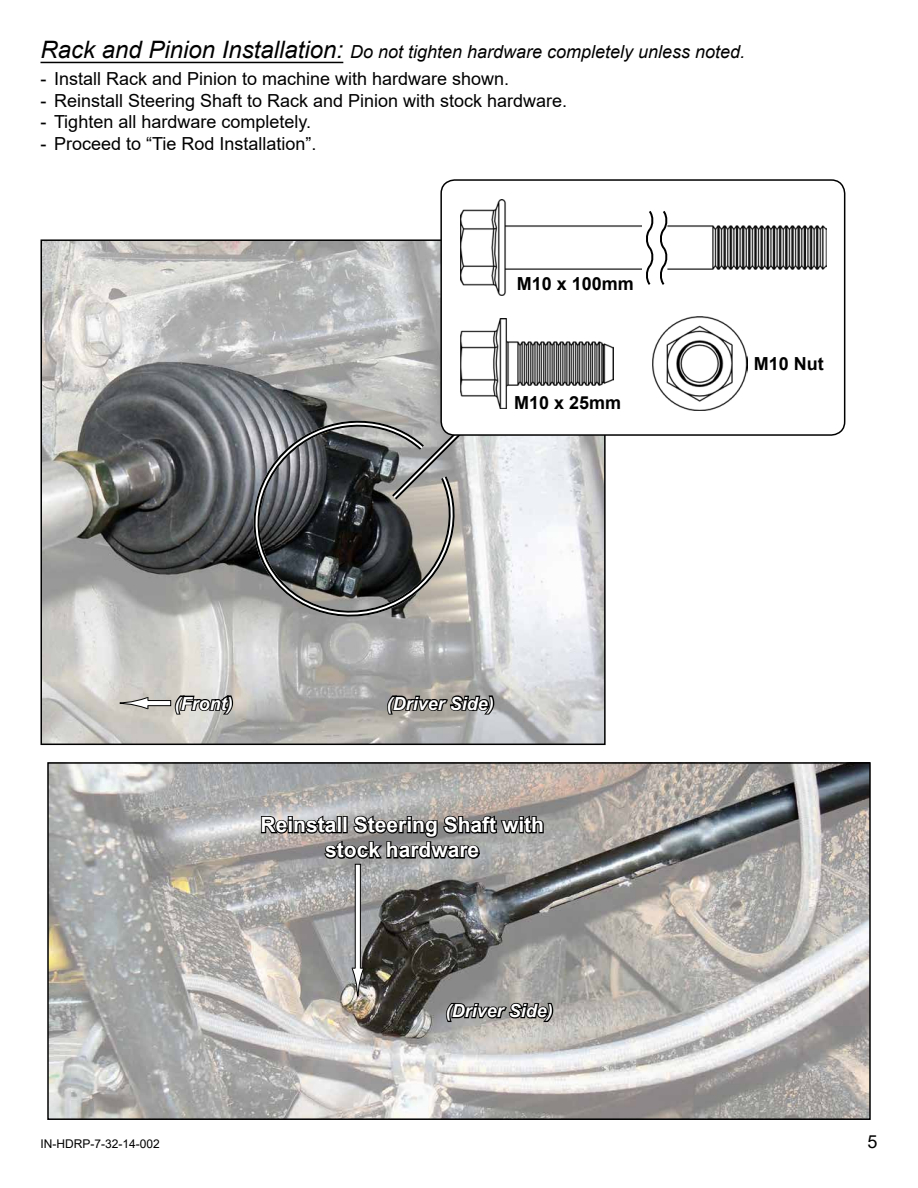
<style>
.page{position:relative;width:918px;height:1188px;background:#fff}
.page>*{position:absolute;margin:0;border:0;box-sizing:border-box;transform-origin:0 0}
.t1{font:700 21px/25.2px "Arial";color:#fff;text-align:center}
.t2{font:18px "Arial";color:#000}
.t3{font:italic 18px "Arial";color:#000}
.t4{font:italic 700 18px "Arial";color:#fff}
.t5{font:700 18px "Arial";color:#000}
.t6{font:12px "Arial";color:#000}
.s1{font-size:24px}
</style>
<div class="page">
<img style="left:50px;top:765px;width:818px;height:352px">
<div style="left:47px;top:762px;width:824px;height:358px;border:2px solid #000"></div>
<img style="left:43px;top:242px;width:560px;height:500px">
<hr style="left:40px;top:62px;width:303px;height:1px;background:#000">
<svg style="left:385px;top:694px;width:111px;height:22px;background:#595754"></svg>
<svg style="left:173px;top:693px;width:62px;height:23px"></svg>
<div style="left:148px;top:701px;width:23px;height:5px;background:#fff"></div>
<div style="left:147px;top:700px;width:24px;height:6px;border:1px solid #000"></div>
<svg style="left:119px;top:697px;width:30px;height:13px"></svg>
<svg style="left:240px;top:414px;width:226px;height:215px;background:#686868"></svg>
<svg style="left:260px;top:802px;width:285px;height:60px;background:#787675"></svg>
<div style="left:355px;top:864px;width:5px;height:105px;background:#fff"></div>
<div style="left:355px;top:864px;width:6px;height:105px;border:1px solid #000"></div>
<svg style="left:351px;top:967px;width:13px;height:30px"></svg>
<svg style="left:444px;top:1001px;width:111px;height:22px;background:#585756"></svg>
<svg style="left:386px;top:327px;width:179px;height:179px;background:#c1c2c2"></svg>
<div style="left:441px;top:180px;width:404px;height:255px;background:#fff;border-radius:14px"></div>
<div style="left:440px;top:179px;width:405px;height:257px;border:2px solid #000;border-radius:14px"></div>
<img style="left:461px;top:318px;width:153px;height:91px">
<img style="left:652px;top:317px;width:95px;height:94px">
<img style="left:461px;top:200px;width:180px;height:96px">
<img style="left:670px;top:225px;width:156px;height:45px">
<svg style="left:646px;top:211px;width:24px;height:74px"></svg>
<p class="t3" style="left:40px;top:40px;width:706px"><span class="s1">Rack and Pinion Installation:</span> Do not tighten hardware completely unless noted.</p>
<p class="t2" style="left:41px;top:66px;width:470px">- Install Rack and Pinion to machine with hardware shown.</p>
<p class="t2" style="left:41px;top:88px;width:528px">- Reinstall Steering Shaft to Rack and Pinion with stock hardware.</p>
<p class="t2" style="left:41px;top:109px;width:272px">- Tighten all hardware completely.</p>
<p class="t2" style="left:41px;top:131px;width:277px">- Proceed to “Tie Rod Installation”.</p>
<p class="t5" style="left:517px;top:271px;width:119px">M10 x 100mm</p>
<p class="t5" style="left:514px;top:390px;width:109px">M10 x 25mm</p>
<p class="t4" style="left:175px;top:691px;width:59px">(Front)</p>
<p class="t4" style="left:387px;top:691px;width:109px">(Driver Side)</p>
<p class="t1" style="left:261px;top:812px;width:285px">Reinstall Steering Shaft with stock hardware</p>
<p class="t4" style="left:446px;top:999px;width:109px">(Driver Side)</p>
<p class="t5" style="left:754px;top:351px;width:72px">M10 Nut</p>
<p class="t6" style="left:40px;top:1135px;width:121px">IN-HDRP-7-32-14-002</p>
<p class="t2" style="left:867px;top:1129px;width:12px">5</p>
</div>
